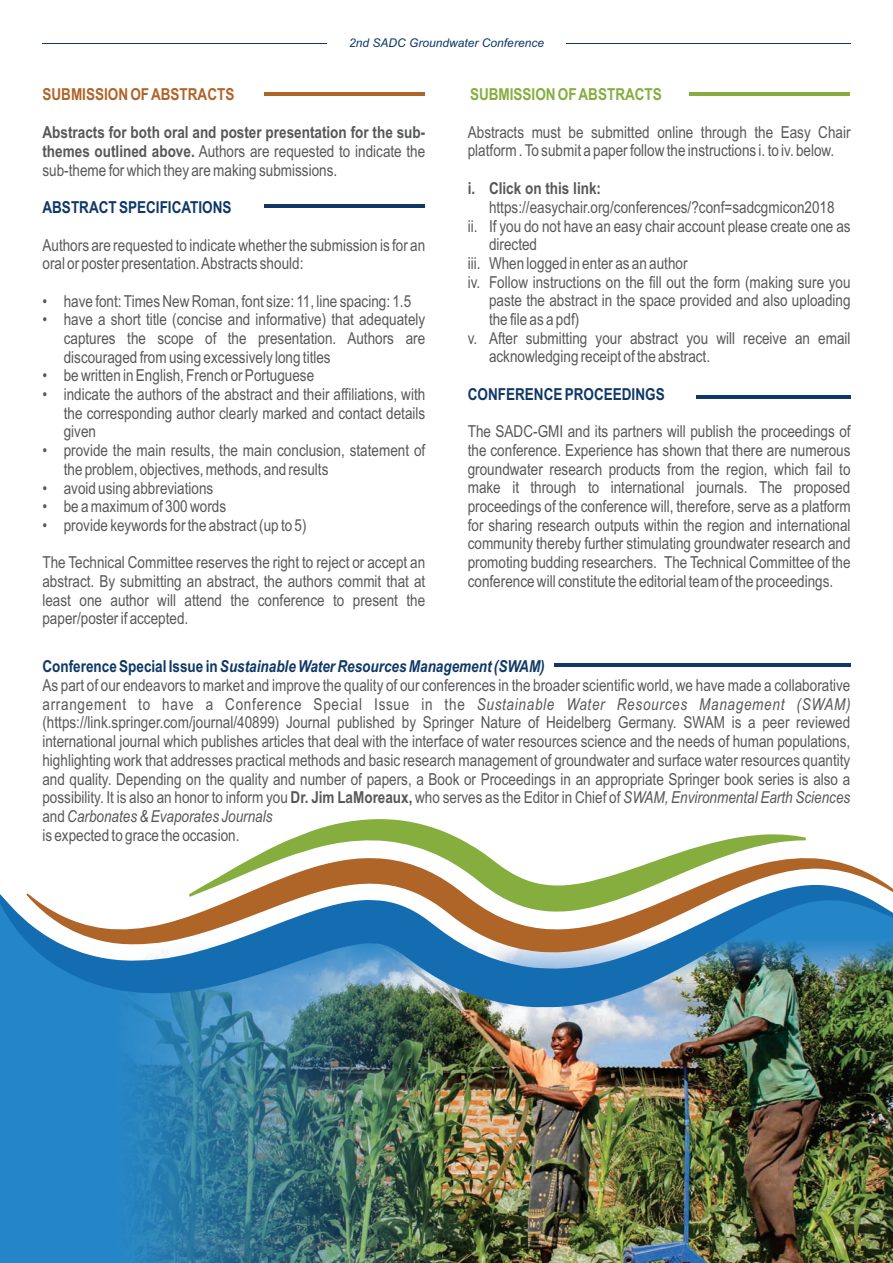
<style>
.page{position:relative;width:893px;height:1263px;background:#fff}
.page>*{position:absolute;margin:0;border:0;box-sizing:border-box;transform-origin:0 0}
.t1{font:16.5px/18.8px "Arial Narrow";color:#57585a;text-align:justify}
.t2{font:700 16.5px "Arial Narrow";color:#0f3867}
.t3{font:700 16.5px "Arial Narrow";color:#af6428}
.t4{font:700 16.5px "Arial Narrow";color:#85ae3f}
.t5{font:700 16.5px "Arial Narrow";color:#57585a}
.t6{font:italic 12px "Arial";color:#0f3867}
.s1{font-weight:700}
.s2{font-weight:700;color:#0f3867}
.s3{font-weight:700;font-style:italic;color:#0f3867}
.s4{font-style:italic}
</style>
<div class="page">
<div style="left:0;top:1007px;width:98px;height:256px;background:#2486c7"></div>
<img style="left:98px;top:1007px;width:795px;height:256px">
<hr style="left:264px;top:92px;width:161px;height:4px;background:#af6428">
<hr style="left:264px;top:204px;width:161px;height:4px;background:#0f3867">
<hr style="left:689px;top:92px;width:161px;height:4px;background:#85ae3f">
<hr style="left:42px;top:43px;width:285px;height:1px;background:#0f3867">
<hr style="left:566px;top:43px;width:284px;height:1px;background:#0f3867">
<hr style="left:696px;top:395px;width:154px;height:4px;background:#0f3867">
<svg style="left:806px;top:858px;width:80px;height:26px"></svg>
<img style="left:0;top:884px;width:893px;height:123px">
<svg style="left:189px;top:819px;width:617px;height:93px"></svg>
<hr style="left:554px;top:663px;width:296px;height:4px;background:#0f3867">
<p class="t6" style="left:349px;top:39px;width:196px">2nd SADC Groundwater Conference</p>
<p class="t3" style="left:42px;top:88px;width:193px">SUBMISSION OF ABSTRACTS</p>
<p class="t1" style="left:42px;top:124px;width:384px"><span class="s1">Abstracts for both oral and poster presentation for the sub&shy;themes outlined above.</span> Authors are requested to indicate the sub-theme for which they are making submissions.</p>
<p class="t2" style="left:42px;top:201px;width:191px">ABSTRACT SPECIFICATIONS</p>
<p class="t1" style="left:42px;top:237px;width:384px">Authors are requested to indicate whether the submission is for an oral or poster presentation. Abstracts should:</p>
<p class="t1" style="left:42px;top:293px;width:370px">• have font: Times New Roman, font size: 11, line spacing: 1.5</p>
<p class="t1" style="left:64px;top:312px;width:363px;text-indent:-21px">• have a short title (concise and informative) that adequately captures the scope of the presentation. Authors are discouraged from using excessively long titles</p>
<p class="t1" style="left:42px;top:368px;width:273px">• be written in English, French or Portuguese</p>
<p class="t1" style="left:64px;top:386px;width:363px;text-indent:-21px">• indicate the authors of the abstract and their affiliations, with the corresponding author clearly marked and contact details given</p>
<p class="t1" style="left:64px;top:442px;width:363px;text-indent:-21px">• provide the main results, the main conclusion, statement of the problem, objectives, methods, and results</p>
<p class="t1" style="left:42px;top:480px;width:172px">• avoid using abbreviations</p>
<p class="t1" style="left:42px;top:498px;width:185px">• be a maximum of 300 words</p>
<p class="t1" style="left:42px;top:517px;width:266px">• provide keywords for the abstract (up to 5)</p>
<p class="t1" style="left:42px;top:555px;width:384px">The Technical Committee reserves the right to reject or accept an abstract. By submitting an abstract, the authors commit that at least one author will attend the conference to present the paper/poster if accepted.</p>
<p class="t4" style="left:470px;top:88px;width:193px">SUBMISSION OF ABSTRACTS</p>
<p class="t1" style="left:468px;top:124px;width:384px">Abstracts must be submitted online through the Easy Chair platform . To submit a paper follow the instructions i. to iv. below.</p>
<p class="t5" style="left:468px;top:182px;width:135px">i. Click on this link:</p>
<p class="t1" style="left:489px;top:199px;width:347px">https://easychair.org/conferences/?conf=sadcgmicon2018</p>
<p class="t1" style="left:468px;top:218px;width:384px">ii. If you do not have an easy chair account please create one as</p>
<p class="t1" style="left:489px;top:237px;width:50px">directed</p>
<p class="t1" style="left:468px;top:255px;width:221px">iii. When logged in enter as an author</p>
<p class="t1" style="left:468px;top:274px;width:384px">iv. Follow instructions on the fill out the form (making sure you</p>
<p class="t1" style="left:489px;top:293px;width:363px">paste the abstract in the space provided and also uploading</p>
<p class="t1" style="left:489px;top:311px;width:92px">the file as a pdf)</p>
<p class="t1" style="left:468px;top:330px;width:384px">v. After submitting your abstract you will receive an email</p>
<p class="t1" style="left:489px;top:349px;width:223px">acknowledging receipt of the abstract.</p>
<p class="t2" style="left:468px;top:388px;width:198px">CONFERENCE PROCEEDINGS</p>
<p class="t1" style="left:468px;top:424px;width:384px">The SADC-GMI and its partners will publish the proceedings of the conference. Experience has shown that there are numerous groundwater research products from the region, which fail to make it through to international journals. The proposed proceedings of the conference will, therefore, serve as a platform for sharing research outputs within the region and international community thereby further stimulating groundwater research and promoting budding researchers. The Technical Committee of the conference will constitute the editorial team of the proceedings.</p>
<p class="t1" style="left:42px;top:659px;width:810px;text-align:left"><span class="s2">Conference Special Issue in</span> <span class="s3">Sustainable Water Resources Management (SWAM)<br></span>As part of our endeavors to market and improve the quality of our conferences in the broader scientific world, we have made a collaborative arrangement to have a Conference Special Issue in the <span class="s4">Sustainable Water Resources Management (SWAM) </span>(https://link.springer.com/journal/40899) Journal published by Springer Nature of Heidelberg Germany. SWAM is a peer reviewed international journal which publishes articles that deal with the interface of water resources science and the needs of human populations, highlighting work that addresses practical methods and basic research management of groundwater and surface water resources quantity and quality. Depending on the quality and number of papers, a Book or Proceedings in an appropriate Springer book series is also a possibility. It is also an honor to inform you <span class="s1">Dr. Jim LaMoreaux,</span> who serves as the Editor in Chief of <span class="s4">SWAM, Environmental Earth Sciences </span>and <span class="s4">Carbonates &amp; Evaporates Journals<br></span>is expected to grace the occasion.</p>
</div>
